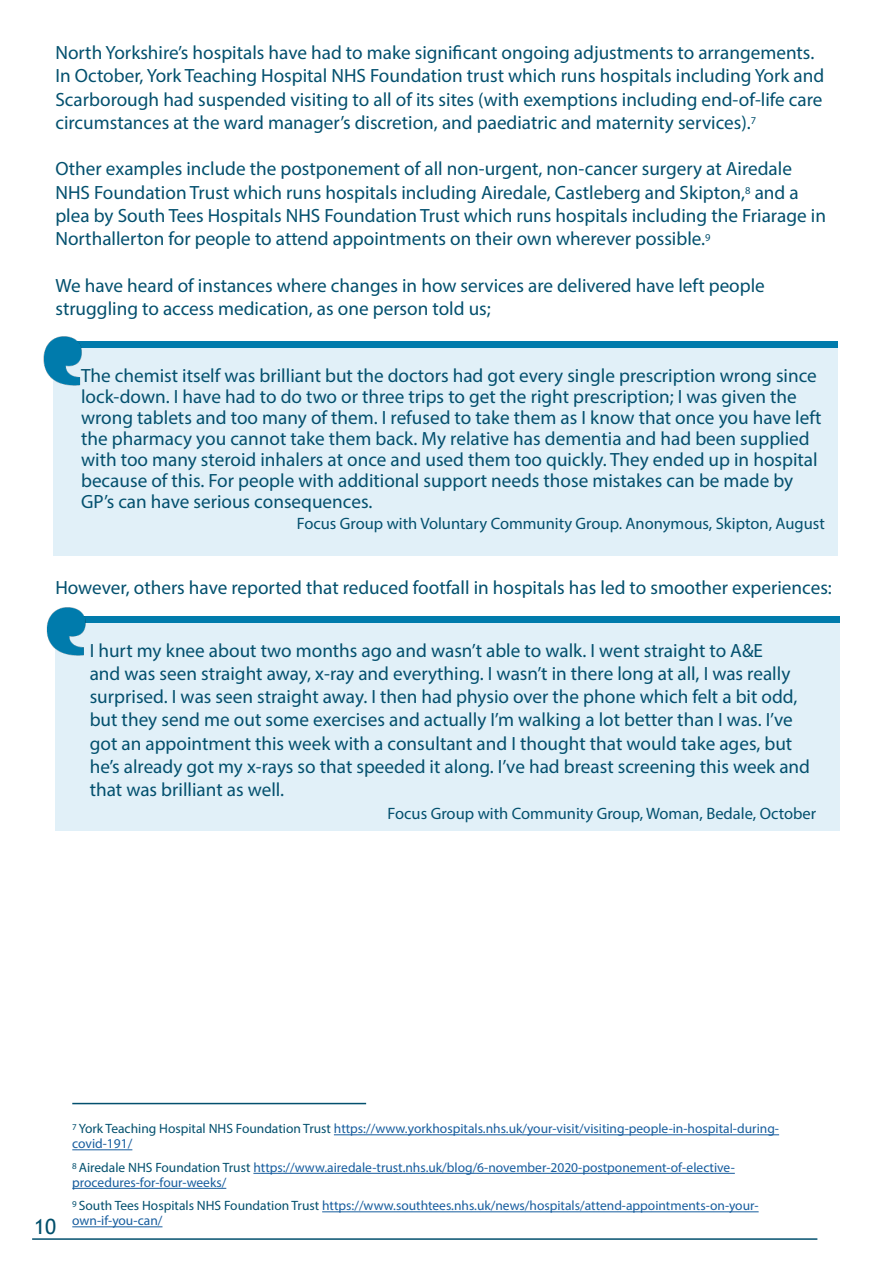
<style>
.page{position:relative;width:893px;height:1263px;background:#fff}
.page>*{position:absolute;margin:0;border:0;box-sizing:border-box;transform-origin:0 0}
.t1{font:21px "Trebuchet MS";color:#004f6b}
.t2{font:19.2px/23.2px "Myriad Pro";color:#03506e}
.t3{font:16.5px "Myriad Pro";color:#03506e}
.Title_-_62pt_pink_bo{font:13.5px/15px "Myriad Pro";color:#175d9e}
.s1{color:#03506e}
</style>
<div class="page">
<hr style="left:32px;top:1238px;width:785px;height:2px;background:#03506e">
<div style="left:55px;top:616px;width:785px;height:214px;background:#e1f0f8"></div>
<div style="left:55px;top:616px;width:785px;height:6px;background:#007bac"></div>
<div style="left:53px;top:342px;width:785px;height:214px;background:#e1f0f8"></div>
<div style="left:53px;top:342px;width:785px;height:6px;background:#007bac"></div>
<img style="left:43px;top:336px;width:43px;height:50px">
<hr style="left:72px;top:1103px;width:294px;height:1px;background:#03506e">
<hr style="left:334px;top:1134px;width:445px;height:1px;background:#175d9e">
<hr style="left:72px;top:1149px;width:60px;height:1px;background:#175d9e">
<hr style="left:253px;top:1173px;width:482px;height:1px;background:#175d9e">
<hr style="left:72px;top:1188px;width:154px;height:1px;background:#175d9e">
<hr style="left:322px;top:1211px;width:437px;height:1px;background:#175d9e">
<hr style="left:72px;top:1226px;width:90px;height:1px;background:#175d9e">
<img style="left:46px;top:607px;width:44px;height:49px">
<p class="t2" style="left:55px;top:41px;width:770px">North Yorkshire’s hospitals have had to make significant ongoing adjustments to arrangements.<br>In October, York Teaching Hospital NHS Foundation trust which runs hospitals including York and Scarborough had suspended visiting to all of its sites (with exemptions including end-of-life care circumstances at the ward manager’s discretion, and paediatric and maternity services).<sup>7</sup></p>
<p class="t2" style="left:55px;top:157px;width:772px">Other examples include the postponement of all non-urgent, non-cancer surgery at Airedale NHS Foundation Trust which runs hospitals including Airedale, Castleberg and Skipton,<sup>8</sup> and a plea by South Tees Hospitals NHS Foundation Trust which runs hospitals including the Friarage in Northallerton for people to attend appointments on their own wherever possible.<sup>9</sup></p>
<p class="t2" style="left:55px;top:273px;width:711px">We have heard of instances where changes in how services are delivered have left people struggling to access medication, as one person told us;</p>
<p class="t2" style="left:81px;top:365px;width:742px;line-height:21px">The chemist itself was brilliant but the doctors had got every single prescription wrong since lock-down. I have had to do two or three trips to get the right prescription; I was given the wrong tablets and too many of them. I refused to take them as I know that once you have left the pharmacy you cannot take them back. My relative has dementia and had been supplied with too many steroid inhalers at once and used them too quickly. They ended up in hospital because of this. For people with additional support needs those mistakes can be made by GP’s can have serious consequences.</p>
<p class="t3" style="left:297px;top:513px;width:530px">Focus Group with Voluntary Community Group. Anonymous, Skipton, August</p>
<p class="t2" style="left:55px;top:575px;width:778px">However, others have reported that reduced footfall in hospitals has led to smoother experiences:</p>
<p class="t2" style="left:90px;top:638px;width:722px">I hurt my knee about two months ago and wasn’t able to walk. I went straight to A&amp;E<br>and was seen straight away, x-ray and everything. I wasn’t in there long at all, I was really surprised. I was seen straight away. I then had physio over the phone which felt a bit odd, but they send me out some exercises and actually I’m walking a lot better than I was. I’ve got an appointment this week with a consultant and I thought that would take ages, but he’s already got my x-rays so that speeded it along. I’ve had breast screening this week and that was brilliant as well.</p>
<p class="t3" style="left:388px;top:803px;width:430px">Focus Group with Community Group, Woman, Bedale, October</p>
<p class="t1" style="left:34px;top:1213px;width:24px">10</p>
<p class="Title_-_62pt_pink_bo" style="left:72px;top:1121px;width:708px"><sup>7</sup> <span class="s1">York Teaching Hospital NHS Foundation Trust</span> https://www.yorkhospitals.nhs.uk/your-visit/visiting-people-in-hospital-during&shy;covid-191/</p>
<p class="Title_-_62pt_pink_bo" style="left:72px;top:1160px;width:664px"><sup>8</sup> <span class="s1">Airedale NHS Foundation Trust</span> https://www.airedale-trust.nhs.uk/blog/6-november-2020-postponement-of-elective&shy;procedures-for-four-weeks/</p>
<p class="Title_-_62pt_pink_bo" style="left:72px;top:1198px;width:688px"><sup>9</sup> <span class="s1">South Tees Hospitals NHS Foundation Trust</span> https://www.southtees.nhs.uk/news/hospitals/attend-appointments-on-your&shy;own-if-you-can/</p>
</div>
